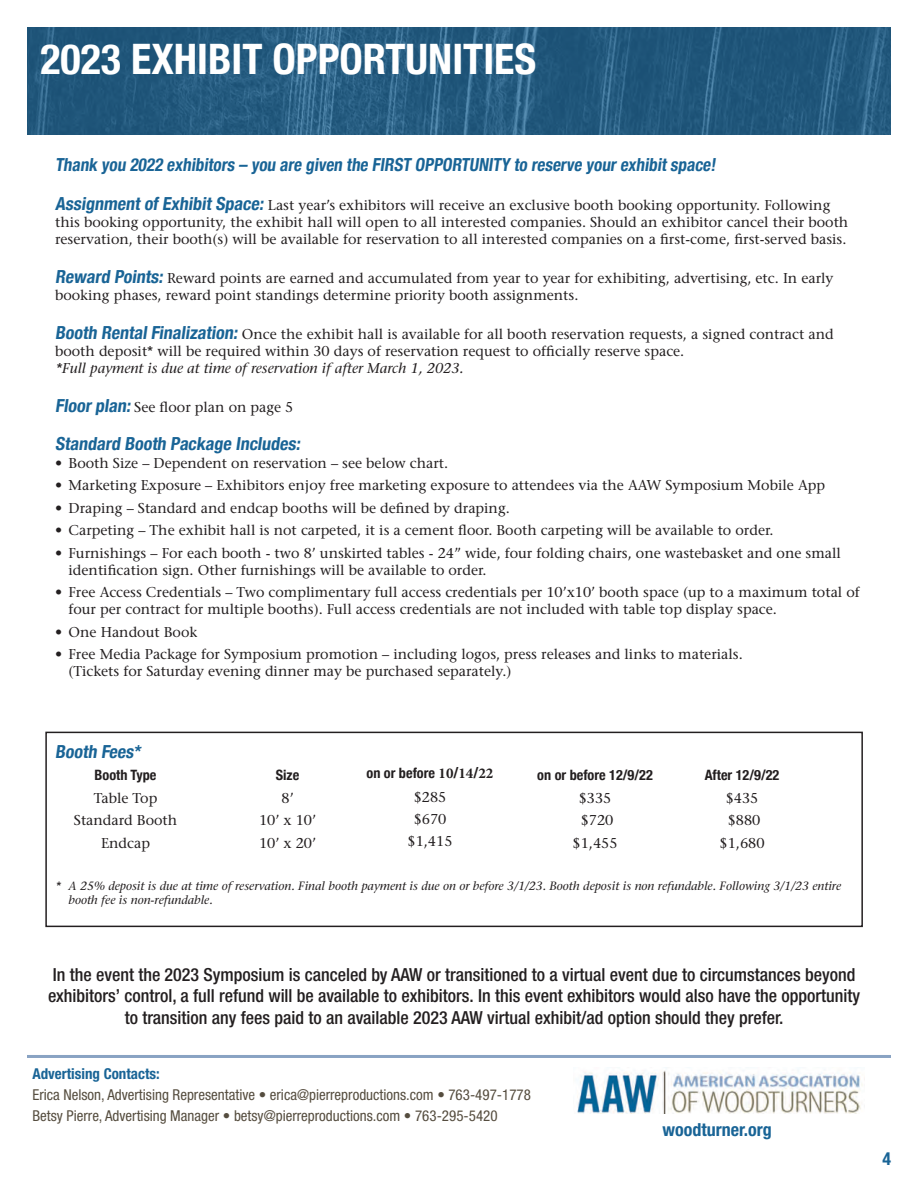
<style>
.page{position:relative;width:918px;height:1188px;background:#fff}
.page>*{position:absolute;margin:0;border:0;box-sizing:border-box;transform-origin:0 0}
.t1{font:700 condensed 42px "Helvetica Neue";color:#fff}
.t2{font:500 condensed 18px/21.6px "Helvetica Neue";color:#231f20;text-align:center}
.t3{font:700 condensed 18px "Helvetica Neue";color:#196496;scale:.95 1}
.t4{font:700 condensed 18px "Helvetica Neue";color:#196496}
.t5{font:700 condensed 18px "Helvetica Neue";color:#196496}
.t6{font:condensed 15px/21px "Helvetica Neue";color:#554d3f}
.t7{font:700 condensed 15px "Helvetica Neue";color:#196496}
.t8{font:14.25px/17.1px "Stone Serif";color:#231f20}
.t9{font:italic 14.25px "Stone Serif";color:#231f20}
.t10{font:700 condensed 14.25px "Helvetica Neue";color:#231f20}
.t11{font:italic 12px/14.4px "Stone Serif";color:#231f20}
.s1{font-family:"Helvetica Neue";font-weight:700;font-stretch:condensed;font-size:18px;color:#196496}
</style>
<div class="page">
<img style="left:27px;top:27px;width:864px;height:108px">
<div style="left:45px;top:732px;width:818px;height:195px;border:2px solid #231f20"></div>
<img style="left:577px;top:1070px;width:288px;height:43px">
<hr style="left:27px;top:1055px;width:864px;height:3px;background:#89a3c3">
<h1 class="t1" style="left:40px;top:24px;width:497px">2023 EXHIBIT OPPORTUNITIES</h1>
<p class="t3" style="left:55px;top:150px;width:701px">Thank you 2022 exhibitors – you are given the FIRST OPPORTUNITY to reserve yourexhibitspace!</p>
<p class="t8" style="left:55px;top:197px;width:795px"><span class="s1">AssignmentofExhibitSpace:</span>Last year’s exhibitors will receive an exclusive booth booking opportunity. Following this booking opportunity, the exhibit hall will open to all interested companies. Should an exhibitor cancel their booth reservation, their booth(s) will be available for reservation to all interested companies on a first-come, first-served basis.</p>
<p class="t8" style="left:55px;top:269px;width:780px"><span class="s1">Reward Points:</span>Reward points are earned and accumulated from year to year for exhibiting, advertising, etc. In early booking phases, reward point standings determine priority booth assignments.</p>
<p class="t8" style="left:55px;top:325px;width:780px"><span class="s1">Booth RentalFinalization:</span>Once the exhibit hall is available for all booth reservation requests, a signed contract and booth deposit* will be required within 30 days of reservation request to officially reserve space.</p>
<p class="t9" style="left:55px;top:360px;width:410px">*Full payment is due at time of reservation if after March 1, 2023.</p>
<p class="t8" style="left:55px;top:398px;width:240px"><span class="s1">Floorplan:</span>See floor plan on page 5</p>
<p class="t4" style="left:55px;top:429px;width:250px">Standard Booth Package Includes:</p>
<p class="t8" style="left:55px;top:454px;width:395px">• Booth Size – Dependent on reservation – see below chart.</p>
<p class="t8" style="left:55px;top:476px;width:772px">• Marketing Exposure – Exhibitors enjoy free marketing exposure to attendees via the AAW Symposium Mobile App</p>
<p class="t8" style="left:55px;top:499px;width:456px">• Draping – Standard and endcap booths will be defined by draping.</p>
<p class="t8" style="left:55px;top:521px;width:720px">• Carpeting – The exhibit hall is not carpeted, it is a cement floor. Booth carpeting will be available to order.</p>
<p class="t8" style="left:69px;top:544px;width:774px;text-indent:-13px">• Furnishings – For each booth - two 8’ unskirted tables - 24” wide, four folding chairs, one wastebasket and one small identification sign. Other furnishings will be available to order.</p>
<p class="t8" style="left:69px;top:584px;width:793px;text-indent:-13px">• Free Access Credentials – Two complimentary full access credentials per 10’x10’ booth space (up to a maximum total of four per contract for multiple booths). Full access credentials are not included with table top display space.</p>
<p class="t8" style="left:55px;top:623px;width:144px">• One Handout Book</p>
<p class="t8" style="left:69px;top:646px;width:676px;text-indent:-13px">• Free Media Package for Symposium promotion – including logos, press releases and links to materials. (Tickets for Saturday evening dinner may be purchased separately.)</p>
<p class="t4" style="left:55px;top:736px;width:91px">Booth Fees*</p>
<p class="t10" style="left:95px;top:763px;width:63px">Booth Type</p>
<p class="t10" style="left:276px;top:763px;width:25px">Size</p>
<p class="t10" style="left:537px;top:763px;width:117px">on or before 12/9/22</p>
<p class="t10" style="left:705px;top:763px;width:76px">After 12/9/22</p>
<p class="t8" style="left:94px;top:789px;width:65px">Table Top</p>
<p class="t8" style="left:282px;top:789px;width:14px">8’</p>
<p class="t8" style="left:579px;top:789px;width:34px">$335</p>
<p class="t8" style="left:726px;top:789px;width:34px">$435</p>
<p class="t8" style="left:74px;top:812px;width:105px">Standard Booth</p>
<p class="t8" style="left:259px;top:812px;width:58px">10’ x 10’</p>
<p class="t8" style="left:581px;top:812px;width:34px">$720</p>
<p class="t8" style="left:728px;top:812px;width:34px">$880</p>
<p class="t8" style="left:101px;top:834px;width:50px">Endcap</p>
<p class="t8" style="left:259px;top:834px;width:58px">10’ x 20’</p>
<p class="t8" style="left:573px;top:834px;width:46px">$1,455</p>
<p class="t8" style="left:720px;top:834px;width:46px">$1,680</p>
<p class="t11" style="left:69px;top:879px;width:774px;text-indent:-14px">* A 25% deposit is due at time of reservation. Final booth payment is due on or before 3/1/23. Booth deposit is non refundable. Following 3/1/23 entire booth fee is non-refundable.</p>
<p class="t2" style="left:48px;top:963px;width:814px">In the event the 2023 Symposium is canceled by AAW or transitioned to a virtual event due to circumstances beyond exhibitors’ control, a full refund will be available to exhibitors. In this event exhibitors would also have the opportunity to transition any fees paid to an available 2023 AAW virtual exhibit/ad option should they prefer.</p>
<p class="t7" style="left:32px;top:1065px;width:129px">Advertising Contacts:</p>
<p class="t6" style="left:32px;top:1085px;width:500px">Erica Nelson, Advertising Representative • erica@pierreproductions.com • 763-497-1778<br>Betsy Pierre, Advertising Manager • betsy@pierreproductions.com • 763-295-5420</p>
<p class="t5" style="left:663px;top:1118px;width:111px">woodturner.org</p>
<p class="t4" style="left:882px;top:1143px;width:10px">4</p>
</div>
